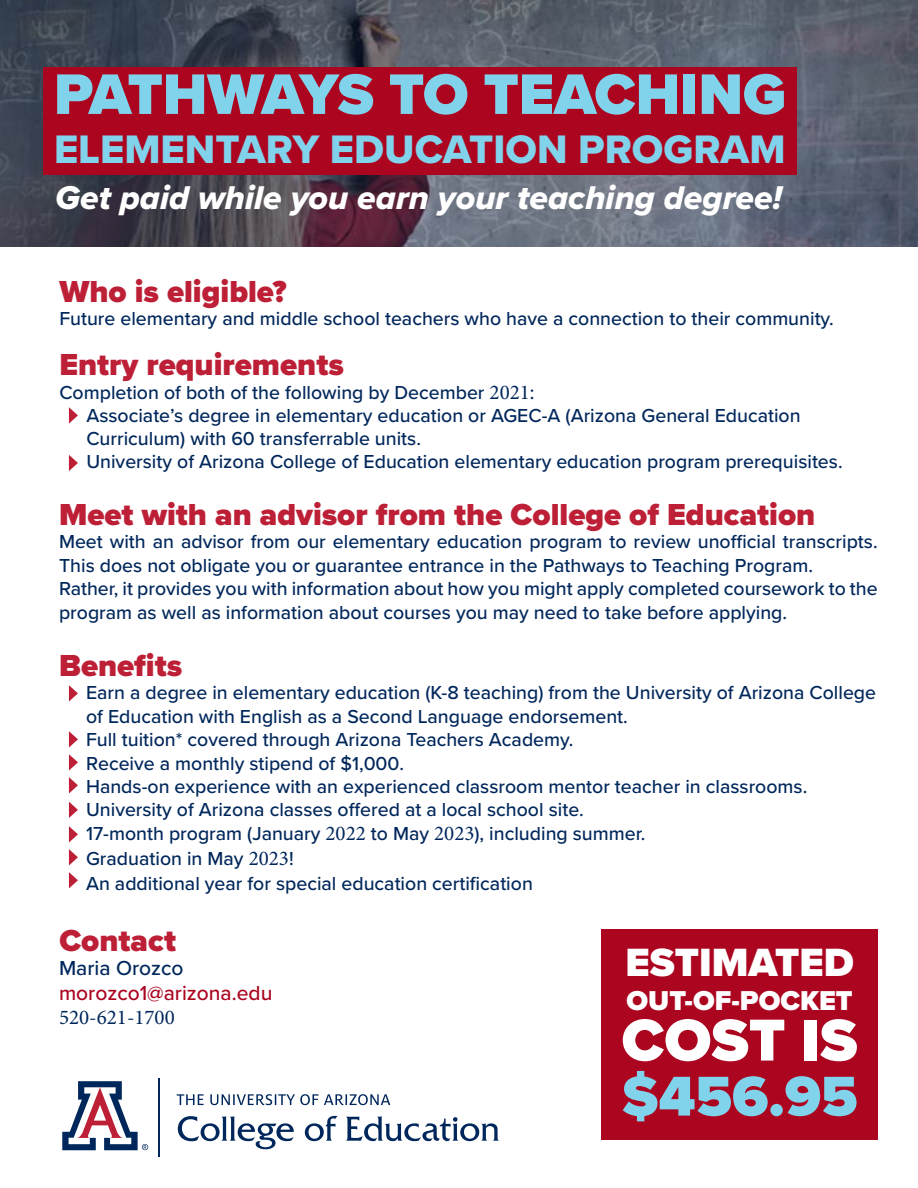
<style>
.page{position:relative;width:918px;height:1188px;background:#fff}
.page>*{position:absolute;margin:0;border:0;box-sizing:border-box;transform-origin:0 0}
.t1{font:900 61.35px "Proxima Nova";color:#fff}
.t2{font:900 59.25px "Proxima Nova";color:#81d3eb}
.t3{font:900 58.2px "Proxima Nova";color:#81d3eb}
.t4{font:41.25px "Proxima Nova Extrabld";color:#81d3eb}
.t5{font:900 40.8px "Proxima Nova";color:#fff}
.t6{font:34.2px "Proxima Nova Extrabld It";color:#fff}
.t7{font:900 31.5px "Proxima Nova";color:#bd2036}
.t8{font:900 28.35px "Proxima Nova";color:#fff}
.t9{font:500 21px "Proxima Nova";color:#ab0520}
.t10{font:21px "Minion Pro";color:#00275b}
.t11{font:500 21px "Proxima Nova";color:#00275b}
.t12{font:500 19.5px/23.9px "Proxima Nova";color:#00275b}
.s1{font-family:"Minion Pro";font-weight:400;font-size:21px}
</style>
<div class="page">
<svg style="left:0;top:0;width:918px;height:247px;background:#535664"></svg>
<div style="left:43px;top:68px;width:753px;height:107px;background:#ab0520"></div>
<svg style="left:62px;top:1081px;width:86px;height:70px"></svg>
<hr style="left:159px;top:1078px;width:1px;height:78px;background:#00275b">
<svg style="left:178px;top:1116px;width:321px;height:33px"></svg>
<svg style="left:177px;top:1094px;width:213px;height:11px"></svg>
<svg style="left:69px;top:777px;width:9px;height:17px"></svg>
<svg style="left:69px;top:826px;width:9px;height:17px"></svg>
<svg style="left:69px;top:802px;width:9px;height:16px"></svg>
<svg style="left:69px;top:685px;width:9px;height:17px"></svg>
<svg style="left:69px;top:754px;width:9px;height:17px"></svg>
<svg style="left:69px;top:731px;width:9px;height:17px"></svg>
<svg style="left:69px;top:849px;width:9px;height:16px"></svg>
<svg style="left:69px;top:407px;width:9px;height:17px"></svg>
<svg style="left:69px;top:455px;width:9px;height:16px"></svg>
<svg style="left:69px;top:872px;width:9px;height:16px"></svg>
<div style="left:602px;top:929px;width:276px;height:211px;background:#ab0520"></div>
<h2 class="t2" style="left:54px;top:50px;width:734px">PATHWAYS TO TEACHING</h2>
<h3 class="t4" style="left:54px;top:119px;width:733px">ELEMENTARY EDUCATION PROGRAM</h3>
<h3 class="t6" style="left:55px;top:172px;width:728px">Get paid while you earn your teaching degree!</h3>
<h3 class="t7" style="left:59px;top:268px;width:229px">Who is eligible?</h3>
<p class="t12" style="left:59px;top:306px;width:776px">Future elementary and middle school teachers who have a connection to their community.</p>
<h3 class="t7" style="left:59px;top:341px;width:286px">Entry requirements</h3>
<p class="t12" style="left:86px;top:380px;width:758px;line-height:23.2px;text-indent:-27px">Completion of both of the following by December <span class="s1">2021</span>:<br>Associate’s degree in elementary education or AGEC-A (Arizona General Education Curriculum) with 60 transferrable units.<br>University of Arizona College of Education elementary education program prerequisites.</p>
<h3 class="t7" style="left:59px;top:491px;width:758px">Meet with an advisor from the College of Education</h3>
<p class="t12" style="left:59px;top:529px;width:820px;line-height:23.4px">Meet with an advisor from our elementary education program to review unofficial transcripts.<br>This does not obligate you or guarantee entrance in the Pathways to Teaching Program.<br>Rather, it provides you with information about how you might apply completed coursework to the program as well as information about courses you may need to take before applying.</p>
<h3 class="t7" style="left:59px;top:642px;width:125px">Benefits</h3>
<p class="t12" style="left:86px;top:680px;width:792px">Earn a degree in elementary education (K-8 teaching) from the University of Arizona College of Education with English as a Second Language endorsement.<br>Full tuition* covered through Arizona Teachers Academy.<br>Receive a monthly stipend of $1,000.<br>Hands-on experience with an experienced classroom mentor teacher in classrooms.<br>University of Arizona classes offered at a local school site.<br>17-month program (January <span class="s1">2022</span> to May <span class="s1">2023</span>), including summer.<br>Graduation in May <span class="s1">2023</span>!<br>An additional year for special education certification</p>
<h3 class="t7" style="left:59px;top:917px;width:118px">Contact</h3>
<p class="t11" style="left:59px;top:952px;width:126px">Maria Orozco</p>
<p class="t9" style="left:59px;top:977px;width:215px">morozco1@arizona.edu</p>
<p class="t10" style="left:59px;top:1003px;width:117px">520-621-1700</p>
<h3 class="t5" style="left:625px;top:932px;width:230px">ESTIMATED</h3>
<h3 class="t8" style="left:627px;top:980px;width:228px">OUT-OF-POCKET</h3>
<h1 class="t1" style="left:622px;top:994px;width:237px">COST IS</h1>
<h3 class="t3" style="left:622px;top:1053px;width:237px">$456.95</h3>
</div>
